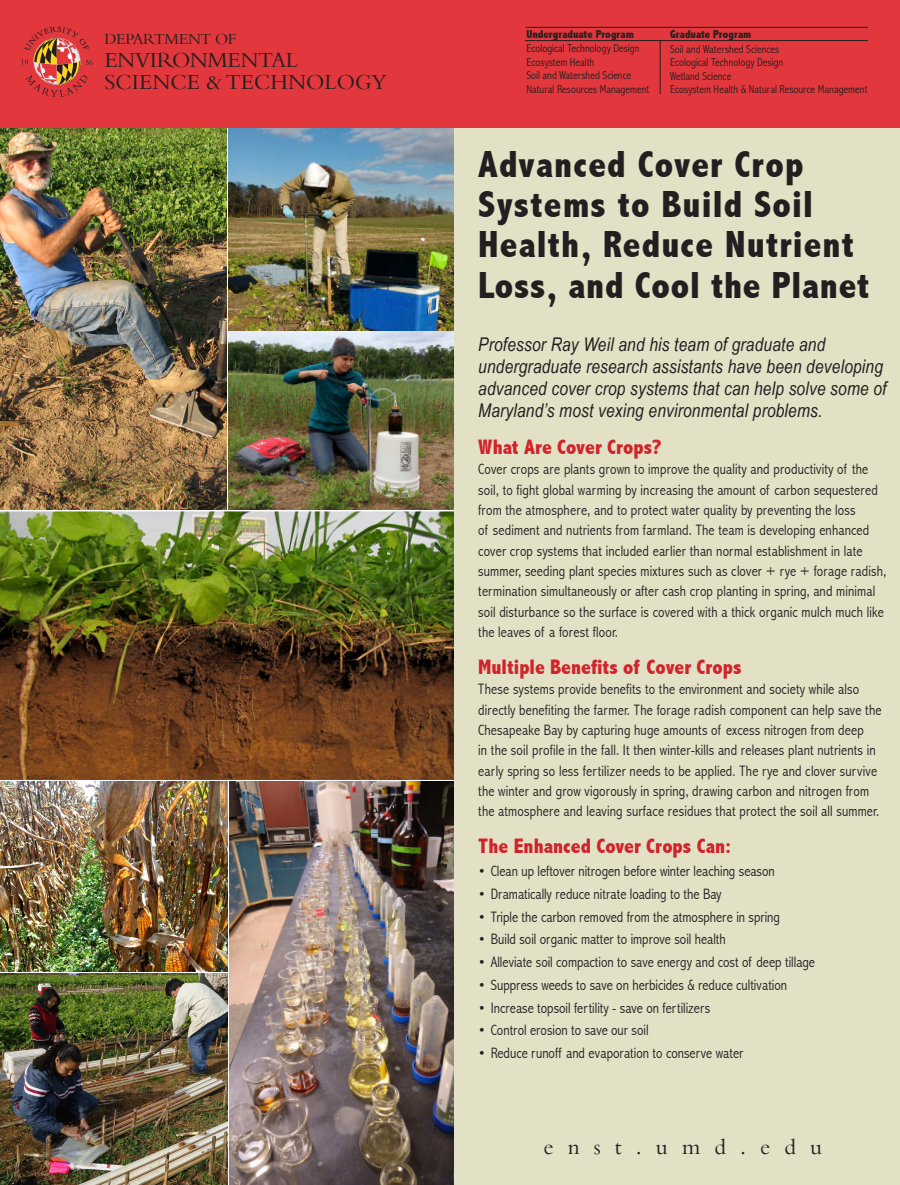
<style>
.page{position:relative;width:900px;height:1185px;background:#fff}
.page>*{position:absolute;margin:0;border:0;box-sizing:border-box;transform-origin:0 0}
.t1{font:800 condensed 37.8px/40.2px "Abadi";letter-spacing:.03em;color:#231f20}
.t2{font:23.1px "Bembo";letter-spacing:.61em;color:#231f20}
.t3{font:22.29px/22.3px "Bembo";color:#231f20}
.t4{font:800 condensed 21px "Abadi";color:#d1232a}
.t5{font:italic 18.9px/22px "Arial Narrow";letter-spacing:.01em;color:#231f20}
.t6{font:15.92px "Bembo";letter-spacing:-.02em;color:#231f20}
.t7{font:300 condensed 15.05px/20.3px "Abadi";letter-spacing:.01em;color:#231f20}
.t8{font:300 condensed 11.48px/13.4px "Abadi";color:#231f20}
.t9{font:800 condensed 11.48px "Abadi";color:#231f20}
</style>
<div class="page">
<img style="left:0;top:973px;width:228px;height:211px">
<img style="left:228px;top:332px;width:227px;height:177px">
<img style="left:228px;top:128px;width:227px;height:202px">
<img style="left:0;top:781px;width:228px;height:190px">
<img style="left:230px;top:781px;width:225px;height:403px">
<img style="left:0;top:128px;width:226px;height:381px">
<img style="left:0;top:511px;width:455px;height:269px">
<div style="left:455px;top:127px;width:445px;height:1057px;background:#e2e0c5"></div>
<div style="left:0;top:0;width:900px;height:128px;background:#e1373d"></div>
<svg style="left:21px;top:27px;width:72px;height:70px"></svg>
<hr style="left:660px;top:41px;width:1px;height:53px;background:#231f20">
<hr style="left:525px;top:40px;width:343px;height:1px;background:#231f20">
<hr style="left:525px;top:27px;width:343px;height:1px;background:#231f20">
<p class="t9" style="left:526px;top:28px;width:109px">Undergraduate Program</p>
<p class="t9" style="left:670px;top:28px;width:83px">Graduate Program</p>
<p class="t6" style="left:104px;top:30px;width:133px">DEPARTMENT OF</p>
<h3 class="t3" style="left:104px;top:48px;width:284px">ENVIRONMENTAL<br>SCIENCE &amp; TECHNOLOGY</h3>
<p class="t8" style="left:526px;top:42px;width:124px">Ecological Technology Design<br>Ecosystem Health<br>Soil and Watershed Science<br>Natural Resources Management</p>
<p class="t8" style="left:670px;top:42px;width:199px">Soil and Watershed Sciences<br>Ecological Technology Design<br>Wetland Science<br>Ecosystem Health &amp; Natural Resource Management</p>
<p class="t1" style="left:478px;top:144px;width:393px">Advanced Cover Crop<br>Systems to Build Soil<br>Health, Reduce Nutrient<br>Loss, and Cool the Planet</p>
<p class="t5" style="left:478px;top:333px;width:410px">Professor Ray Weil and his team of graduate and undergraduate research assistants have been developing advanced cover crop systems that can help solve some of Maryland’s most vexing environmental problems.</p>
<p class="t4" style="left:478px;top:435px;width:185px">What Are Cover Crops?</p>
<p class="t7" style="left:478px;top:459px;width:409px">Cover crops are plants grown to improve the quality and productivity of the soil, to fight global warming by increasing the amount of carbon sequestered from the atmosphere, and to protect water quality by preventing the loss<br>of sediment and nutrients from farmland. The team is developing enhanced cover crop systems that included earlier than normal establishment in late summer, seeding plant species mixtures such as clover + rye + forage radish, termination simultaneously or after cash crop planting in spring, and minimal soil disturbance so the surface is covered with a thick organic mulch much like the leaves of a forest floor.</p>
<p class="t4" style="left:478px;top:654px;width:265px">Multiple Benefits of Cover Crops</p>
<p class="t7" style="left:478px;top:679px;width:405px">These systems provide benefits to the environment and society while also directly benefiting the farmer. The forage radish component can help save the Chesapeake Bay by capturing huge amounts of excess nitrogen from deep<br>in the soil profile in the fall. It then winter-kills and releases plant nutrients in early spring so less fertilizer needs to be applied. The rye and clover survive the winter and grow vigorously in spring, drawing carbon and nitrogen from the atmosphere and leaving surface residues that protect the soil all summer.</p>
<p class="t4" style="left:478px;top:834px;width:255px">The Enhanced Cover Crops Can:</p>
<p class="t7" style="left:478px;top:860px;width:298px">• Clean up leftover nitrogen before winter leaching season</p>
<p class="t7" style="left:478px;top:883px;width:245px">• Dramatically reduce nitrate loading to the Bay</p>
<p class="t7" style="left:478px;top:906px;width:303px">• Triple the carbon removed from the atmosphere in spring</p>
<p class="t7" style="left:478px;top:929px;width:249px">• Build soil organic matter to improve soil health</p>
<p class="t7" style="left:478px;top:951px;width:338px">• Alleviate soil compaction to save energy and cost of deep tillage</p>
<p class="t7" style="left:478px;top:974px;width:310px">• Suppress weeds to save on herbicides &amp; reduce cultivation</p>
<p class="t7" style="left:478px;top:997px;width:234px">• Increase topsoil fertility - save on fertilizers</p>
<p class="t7" style="left:478px;top:1020px;width:172px">• Control erosion to save our soil</p>
<p class="t7" style="left:478px;top:1042px;width:267px">• Reduce runoff and evaporation to conserve water</p>
<p class="t2" style="left:543px;top:1132px;width:280px">enst.umd.edu</p>
</div>
